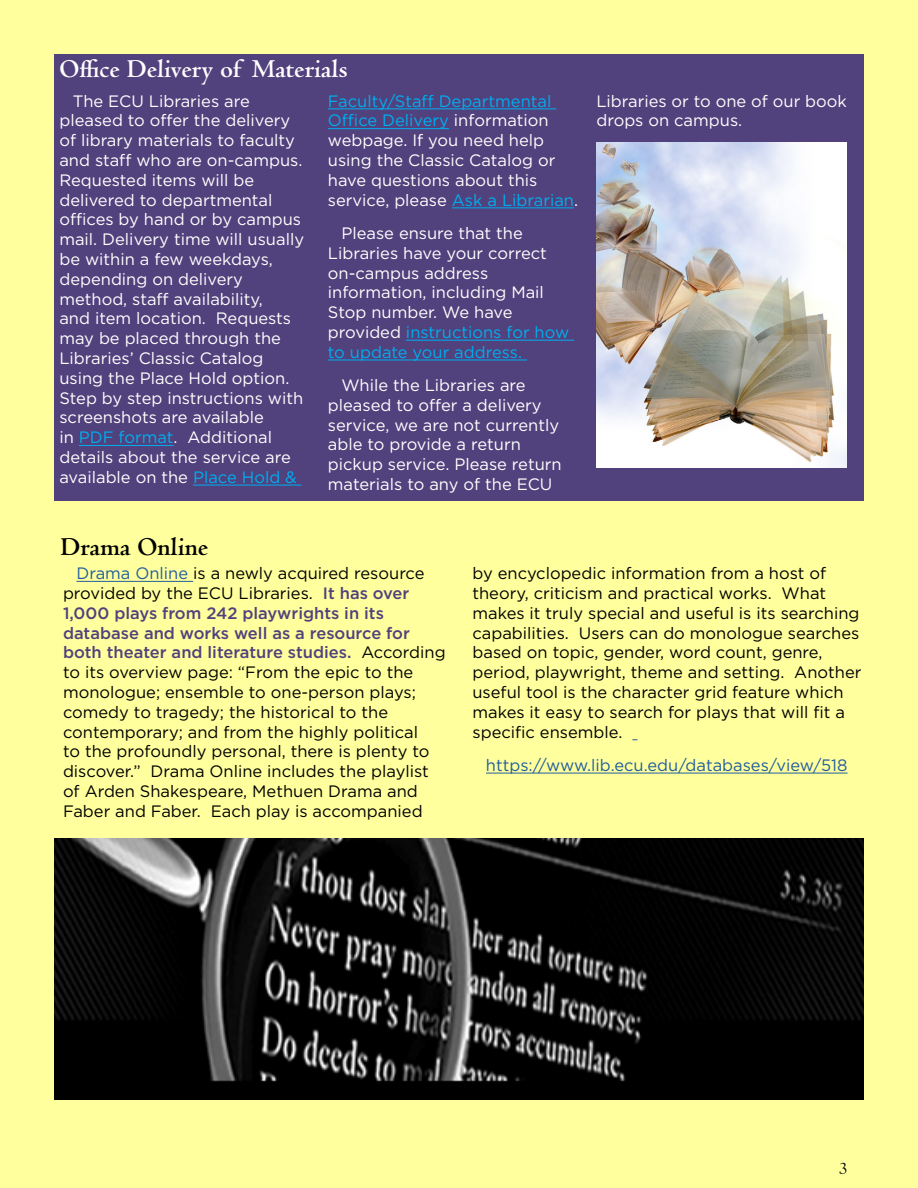
<style>
.page{position:relative;width:918px;height:1188px;background:#ffff9d}
.page>*{position:absolute;margin:0;border:0;box-sizing:border-box;transform-origin:0 0}
.t1{font:700 27px "Centaur MT Std";color:#fff}
.t2{font:700 27px "Centaur MT Std";color:#000}
.t3{font:18px "Centaur MT Std";color:#000}
.t4{font:16.5px/19.8px "Gotham";color:#fff}
.t5{font:16.5px/19.8px "Gotham";color:#000}
.t6{font:16.5px "Gotham";color:#215e9e}
.s1{color:#00aeef}
.s2{color:#215e9e}
.s3{font-weight:500;color:#51417c}
</style>
<div class="page">
<div style="left:54px;top:54px;width:810px;height:446px;background:#51417c"></div>
<hr style="left:79px;top:445px;width:95px;height:1px;background:#00aeef">
<hr style="left:193px;top:485px;width:109px;height:1px;background:#00aeef">
<hr style="left:328px;top:109px;width:228px;height:1px;background:#00aeef">
<hr style="left:328px;top:128px;width:121px;height:1px;background:#00aeef">
<hr style="left:452px;top:208px;width:122px;height:1px;background:#00aeef">
<hr style="left:406px;top:340px;width:168px;height:1px;background:#00aeef">
<hr style="left:328px;top:360px;width:199px;height:1px;background:#00aeef">
<hr style="left:76px;top:581px;width:117px;height:1px;background:#215e9e">
<hr style="left:486px;top:773px;width:362px;height:1px;background:#215e9e">
<img style="left:596px;top:143px;width:251px;height:325px">
<img style="left:54px;top:838px;width:810px;height:262px">
<h1 class="t1" style="left:59px;top:54px;width:290px">Office Delivery of Materials</h1>
<p class="t4" style="left:59px;top:91px;width:246px;text-indent:13px">The ECU Libraries are pleased to offer the delivery of library materials to faculty and staff who are on-campus.<br>Requested items will be delivered to departmental offices by hand or by campus mail. Delivery time will usually be within a few weekdays, depending on delivery method, staff availability,<br>and item location. Requests may be placed through the<br>Libraries’ Classic Catalog using the Place Hold option.<br>Step by step instructions with screenshots are available<br>in <span class="s1">PDF format</span>. Additional details about the service are available on the <span class="s1">Place Hold &amp;</span></p>
<p class="t4" style="left:328px;top:91px;width:252px"><span class="s1">Faculty/Staff Departmental<br>Office Delivery</span> information webpage. If you need help using the Classic Catalog or have questions about this service, please <span class="s1">Ask a Librarian</span>.</p>
<p class="t4" style="left:328px;top:223px;width:243px;text-indent:13px">Please ensure that the<br>Libraries have your correct on-campus address information, including Mail<br>Stop number. We have provided <span class="s1">instructions for how to update your address.</span></p>
<p class="t4" style="left:328px;top:375px;width:235px;text-indent:13px">While the Libraries are pleased to offer a delivery service, we are not currently able to provide a return pickup service. Please return materials to any of the ECU</p>
<p class="t4" style="left:596px;top:91px;width:252px">Libraries or to one of our book drops on campus.</p>
<h1 class="t2" style="left:60px;top:532px;width:149px">Drama Online</h1>
<p class="t5" style="left:63px;top:563px;width:384px;text-indent:13px"><span class="s2">Drama Online</span> is a newly acquired resource provided by the ECU Libraries. <span class="s3">It has over 1,000 plays from 242 playwrights in its database and works well as a resource for both theater and literature studies.</span> According to its overview page: “From the epic to the monologue; ensemble to one-person plays; comedy to tragedy; the historical to the contemporary; and from the highly political<br>to the profoundly personal, there is plenty to discover.” Drama Online includes the playlist of Arden Shakespeare, Methuen Drama and Faber and Faber. Each play is accompanied</p>
<p class="t5" style="left:472px;top:563px;width:390px">by encyclopedic information from a host of theory, criticism and practical works. What makes it truly special and useful is its searching capabilities. Users can do monologue searches based on topic, gender, word count, genre, period, playwright, theme and setting. Another useful tool is the character grid feature which makes it easy to search for plays that will fit a specific ensemble.</p>
<p class="t6" style="left:486px;top:756px;width:363px">https://www.lib.ecu.edu/databases/view/518</p>
<p class="t3" style="left:839px;top:1159px;width:10px">3</p>
</div>
